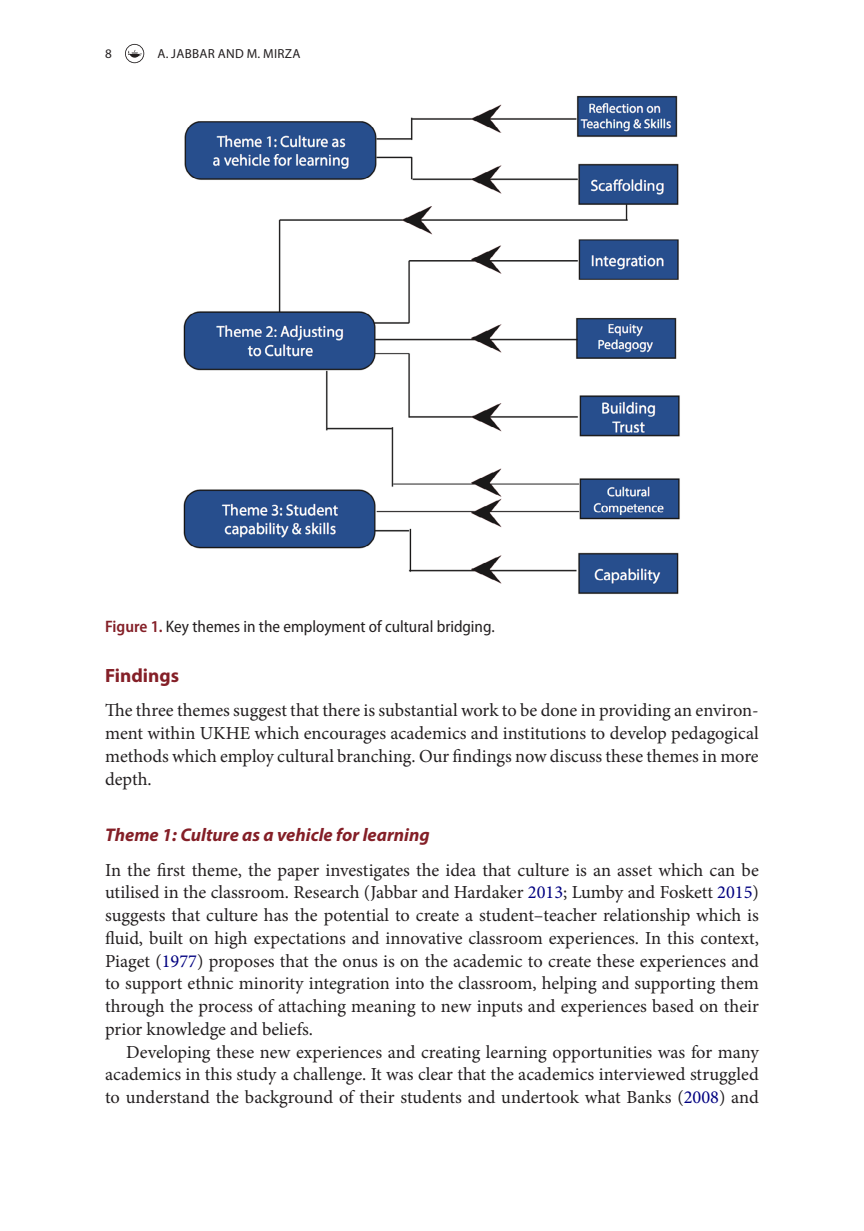
<style>
.page{position:relative;width:864px;height:1231px;background:#fff}
.page>*{position:absolute;margin:0;border:0;box-sizing:border-box;transform-origin:0 0}
.t1{font:700 19.25px "Myriad Pro";color:#841f27}
.t2{font:18.38px/22.8px "Minion Pro";color:#231f20;text-align:justify}
.t3{font:italic 700 18.38px "Myriad Pro";color:#841f27}
.t4{font:semi-condensed 16.62px "Myriad Pro";color:#231f20}
.t5{font:13.12px "Myriad Pro";letter-spacing:.02em;color:#231f20}
.s1{font-weight:600;color:#841f27}
.s2{color:#000080}
</style>
<div class="page">
<svg style="left:125px;top:44px;width:19px;height:19px"></svg>
<img style="left:183px;top:95px;width:497px;height:499px">
<p class="t5" style="left:105px;top:45px;width:8px">8</p>
<p class="t5" style="left:157px;top:45px;width:144px">A. JABBAR AND M. MIRZA</p>
<p class="t4" style="left:105px;top:617px;width:391px"><span class="s1">Figure 1.</span> Key themes in the employment of cultural bridging.</p>
<p class="t1" style="left:105px;top:663px;width:75px">Findings</p>
<p class="t2" style="left:105px;top:699px;width:655px">The three themes suggest that there is substantial work to be done in providing an environ&shy;ment within UKHE which encourages academics and institutions to develop pedagogical methods which employ cultural branching. Our findings now discuss these themes in more depth.</p>
<p class="t3" style="left:105px;top:823px;width:326px">Theme 1: Culture as a vehicle for learning</p>
<p class="t2" style="left:105px;top:858px;width:655px">In the first theme, the paper investigates the idea that culture is an asset which can be utilised in the classroom. Research (Jabbar and Hardaker <span class="s2">2013</span>; Lumby and Foskett <span class="s2">2015</span>) suggests that culture has the potential to create a student–teacher relationship which is fluid, built on high expectations and innovative classroom experiences. In this context, Piaget (<span class="s2">1977</span>) proposes that the onus is on the academic to create these experiences and to support ethnic minority integration into the classroom, helping and supporting them through the process of attaching meaning to new inputs and experiences based on their prior knowledge and beliefs.</p>
<p class="t2" style="left:105px;top:1040px;width:655px;text-indent:21px">Developing these new experiences and creating learning opportunities was for many academics in this study a challenge. It was clear that the academics interviewed struggled to understand the background of their students and undertook what Banks (<span class="s2">2008</span>) and</p>
</div>
